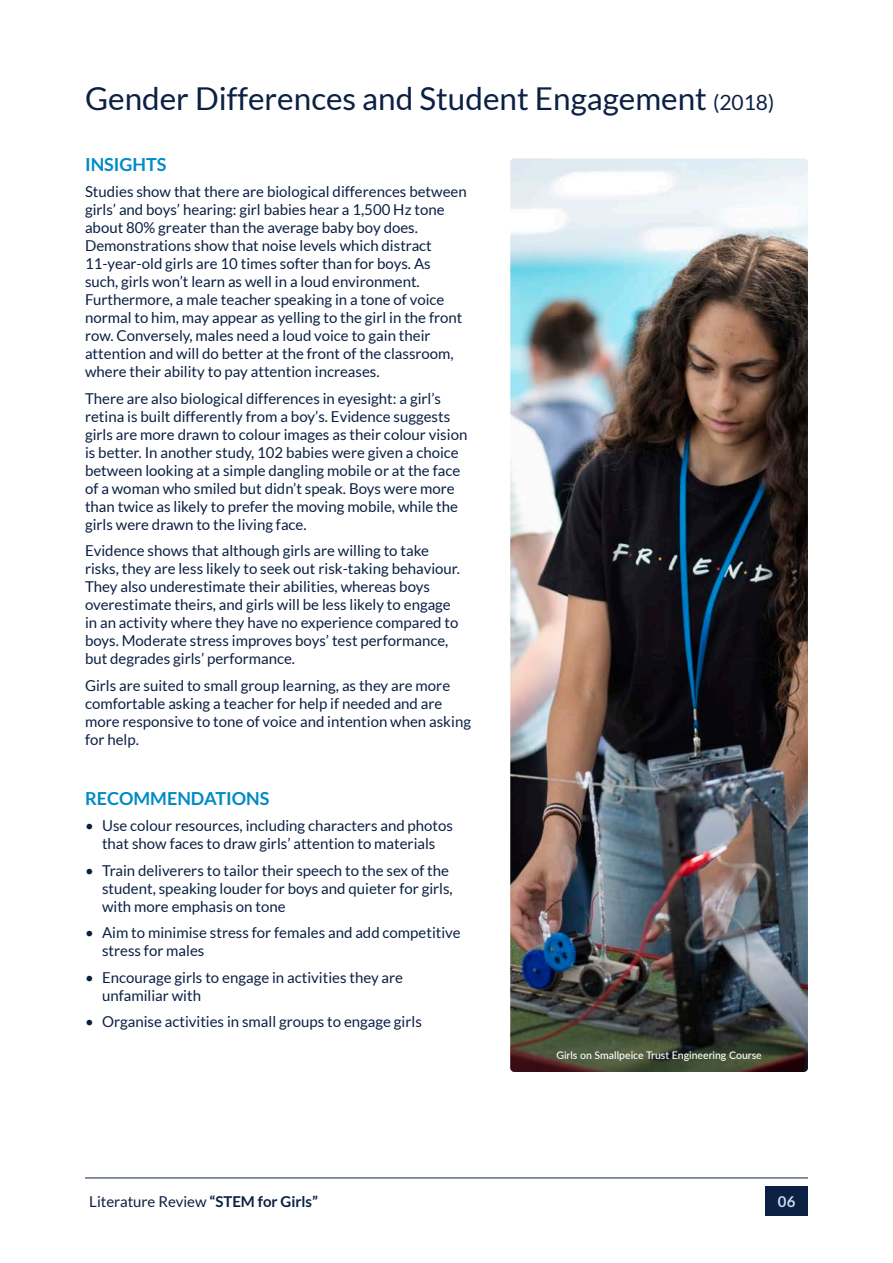
<style>
.page{position:relative;width:893px;height:1263px;background:#fff}
.page>*{position:absolute;margin:0;border:0;box-sizing:border-box;transform-origin:0 0}
.t1{font:31.5px "Lato";color:#0c2043}
.t2{font:700 18px "Lato";color:#008bc7}
.t3{font:15px/18px "Lato";color:#0c2043}
.t4{font:700 15px "Lato";color:#c6def0}
.t5{font:500 10.5px "Lato";color:#fff}
.s1{font-size:21px}
.s2{font-weight:700}
</style>
<div class="page">
<img style="left:510px;top:158px;width:298px;height:680px">
<img style="left:510px;top:838px;width:298px;height:234px">
<div style="left:765px;top:1186px;width:43px;height:29px;background:#0c2043"></div>
<hr style="left:85px;top:1177px;width:723px;height:1px;background:#0c2043">
<p class="t1" style="left:85px;top:81px;width:691px">Gender Differences and Student Engagement <span class="s1">(2018)</span></p>
<p class="t2" style="left:85px;top:154px;width:83px">INSIGHTS</p>
<p class="t3" style="left:85px;top:183px;width:383px">Studies show that there are biological differences between girls’ and boys’ hearing: girl babies hear a 1,500 Hz tone about 80% greater than the average baby boy does.<br>Demonstrations show that noise levels which distract 11-year-old girls are 10 times softer than for boys. As such, girls won’t learn as well in a loud environment.<br>Furthermore, a male teacher speaking in a tone of voice normal to him, may appear as yelling to the girl in the front row. Conversely, males need a loud voice to gain their attention and will do better at the front of the classroom, where their ability to pay attention increases.</p>
<p class="t3" style="left:85px;top:389px;width:384px">There are also biological differences in eyesight: a girl’s retina is built differently from a boy’s. Evidence suggests girls are more drawn to colour images as their colour vision is better. In another study, 102 babies were given a choice between looking at a simple dangling mobile or at the face of a woman who smiled but didn’t speak. Boys were more than twice as likely to prefer the moving mobile, while the girls were drawn to the living face.</p>
<p class="t3" style="left:85px;top:542px;width:377px">Evidence shows that although girls are willing to take risks, they are less likely to seek out risk-taking behaviour.<br>They also underestimate their abilities, whereas boys overestimate theirs, and girls will be less likely to engage in an activity where they have no experience compared to boys. Moderate stress improves boys’ test performance, but degrades girls’ performance.</p>
<p class="t3" style="left:85px;top:676px;width:387px">Girls are suited to small group learning, as they are more comfortable asking a teacher for help if needed and are more responsive to tone of voice and intention when asking for help.</p>
<p class="t2" style="left:85px;top:788px;width:186px">RECOMMENDATIONS</p>
<p class="t3" style="left:85px;top:817px;width:369px;text-align:center">• Use colour resources, including characters and photos that show faces to draw girls’ attention to materials</p>
<p class="t3" style="left:102px;top:861px;width:352px;text-indent:-17px">• Train deliverers to tailor their speech to the sex of the student, speaking louder for boys and quieter for girls, with more emphasis on tone</p>
<p class="t3" style="left:102px;top:924px;width:360px;text-indent:-17px">• Aim to minimise stress for females and add competitive stress for males</p>
<p class="t3" style="left:102px;top:968px;width:303px;text-indent:-17px">• Encourage girls to engage in activities they are unfamiliar with</p>
<p class="t3" style="left:85px;top:1013px;width:338px">• Organise activities in small groups to engage girls</p>
<p class="t5" style="left:556px;top:1048px;width:207px">Girls on Smallpeice Trust Engineering Course</p>
<p class="t3" style="left:89px;top:1192px;width:230px">Literature Review <span class="s2">“STEM for Girls”</span></p>
<p class="t4" style="left:778px;top:1193px;width:19px">06</p>
</div>
